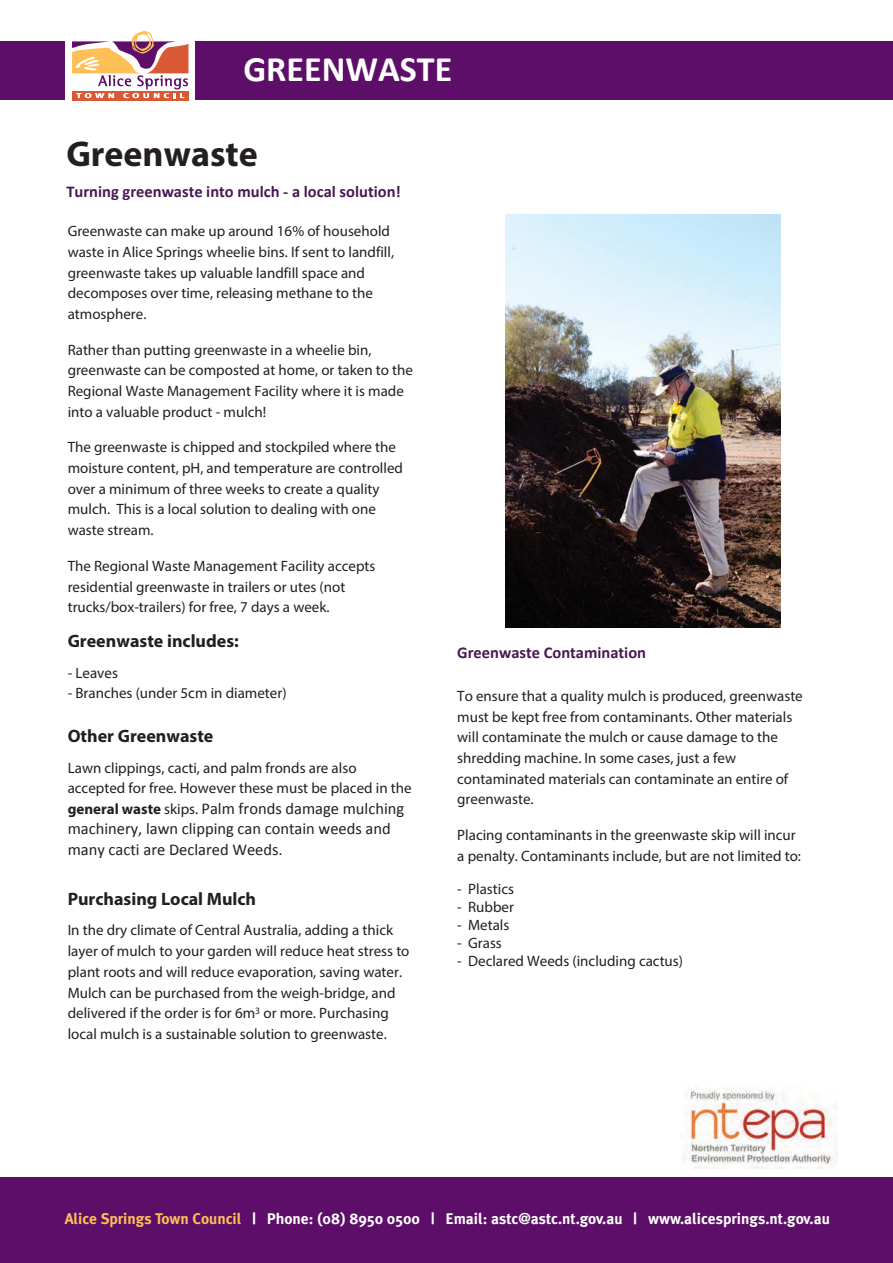
<style>
.page{position:relative;width:893px;height:1263px;background:#fff}
.page>*{position:absolute;margin:0;border:0;box-sizing:border-box;transform-origin:0 0}
.t1{font:700 36px "Calibri";color:#fff}
.t2{font:700 36px "Myriad Pro";color:#231f20}
.t3{font:700 18px "Myriad Pro";color:#231f20}
.t4{font:16.5px/20.7px "Calibri";color:#231f20}
.t5{font:700 16.5px "Calibri";color:#491854}
.t6{font:700 15.45px "Meta Plus";color:#fff}
.t7{font:15px/20.7px "Myriad Pro";color:#231f20}
.s1{font-family:"Myriad Pro";font-weight:700;font-size:15px}
.s2{font-family:"Myriad Pro";font-size:15px}
.s3{color:#febf57}
</style>
<div class="page">
<div style="left:0;top:1178px;width:893px;height:85px;background:#5d0e68"></div>
<svg style="left:72px;top:44px;width:117px;height:57px"></svg>
<svg style="left:72px;top:98px;width:116px;height:2px"></svg>
<svg style="left:72px;top:31px;width:116px;height:67px"></svg>
<div style="left:195px;top:41px;width:698px;height:59px;background:#5d0e68"></div>
<div style="left:0;top:41px;width:65px;height:59px;background:#5d0e68"></div>
<img style="left:683px;top:1088px;width:154px;height:81px">
<img style="left:505px;top:214px;width:276px;height:413px">
<h1 class="t1" style="left:243px;top:47px;width:210px">GREENWASTE</h1>
<h1 class="t2" style="left:66px;top:140px;width:193px">Greenwaste</h1>
<p class="t5" style="left:66px;top:182px;width:336px">Turning greenwaste into mulch - a local solution!</p>
<p class="t7" style="left:68px;top:222px;width:328px">Greenwaste can make up around 16% of household waste in Alice Springs wheelie bins. If sent to landfill, greenwaste takes up valuable landfill space and decomposes over time, releasing methane to the atmosphere.</p>
<p class="t7" style="left:68px;top:340px;width:347px">Rather than putting greenwaste in a wheelie bin, greenwaste can be composted at home, or taken to the Regional Waste Management Facility where it is made into a valuable product - mulch!</p>
<p class="t7" style="left:68px;top:438px;width:337px">The greenwaste is chipped and stockpiled where the moisture content, pH, and temperature are controlled over a minimum of three weeks to create a quality mulch. This is a local solution to dealing with one waste stream.</p>
<p class="t7" style="left:68px;top:556px;width:309px">The Regional Waste Management Facility accepts residential greenwaste in trailers or utes (not trucks/box-trailers) for free, 7 days a week.</p>
<p class="t3" style="left:68px;top:634px;width:173px">Greenwaste includes:</p>
<p class="t7" style="left:68px;top:663px;width:52px">- Leaves</p>
<p class="t7" style="left:68px;top:684px;width:220px">- Branches (under 5cm in diameter)</p>
<p class="t3" style="left:68px;top:729px;width:147px">Other Greenwaste</p>
<p class="t7" style="left:68px;top:758px;width:345px">Lawn clippings, cacti, and palm fronds are also accepted for free. However these must be placed in the</p>
<p class="t4" style="left:68px;top:798px;width:338px"><span class="s1">general waste</span> <span class="s2">skips.</span> Palm fronds damage mulching machinery, lawn clipping can contain weeds and many cacti are Declared Weeds.</p>
<p class="t3" style="left:68px;top:892px;width:190px">Purchasing Local Mulch</p>
<p class="t7" style="left:68px;top:921px;width:343px">In the dry climate of Central Australia, adding a thick layer of mulch to your garden will reduce heat stress to plant roots and will reduce evaporation, saving water.<br>Mulch can be purchased from the weigh-bridge, and delivered if the order is for 6m<sup>3</sup> or more. Purchasing local mulch is a sustainable solution to greenwaste.</p>
<p class="t5" style="left:457px;top:642px;width:190px">Greenwaste Contamination</p>
<p class="t7" style="left:457px;top:687px;width:347px">To ensure that a quality mulch is produced, greenwaste must be kept free from contaminants. Other materials will contaminate the mulch or cause damage to the shredding machine. In some cases, just a few contaminated materials can contaminate an entire of greenwaste.</p>
<p class="t7" style="left:457px;top:826px;width:345px">Placing contaminants in the greenwaste skip will incur a penalty. Contaminants include, but are not limited to:</p>
<p class="t7" style="left:457px;top:879px;width:58px">- Plastics</p>
<p class="t7" style="left:457px;top:897px;width:58px">- Rubber</p>
<p class="t7" style="left:457px;top:915px;width:54px">- Metals</p>
<p class="t7" style="left:457px;top:933px;width:46px">- Grass</p>
<p class="t7" style="left:457px;top:951px;width:227px">- Declared Weeds (including cactus)</p>
<p class="t6" style="left:65px;top:1209px;width:767px"><span class="s3">Alice Springs Town Council</span> | Phone: (08) 8950 0500 | Email: astc@astc.nt.gov.au | www.alicesprings.nt.gov.au</p>
</div>
